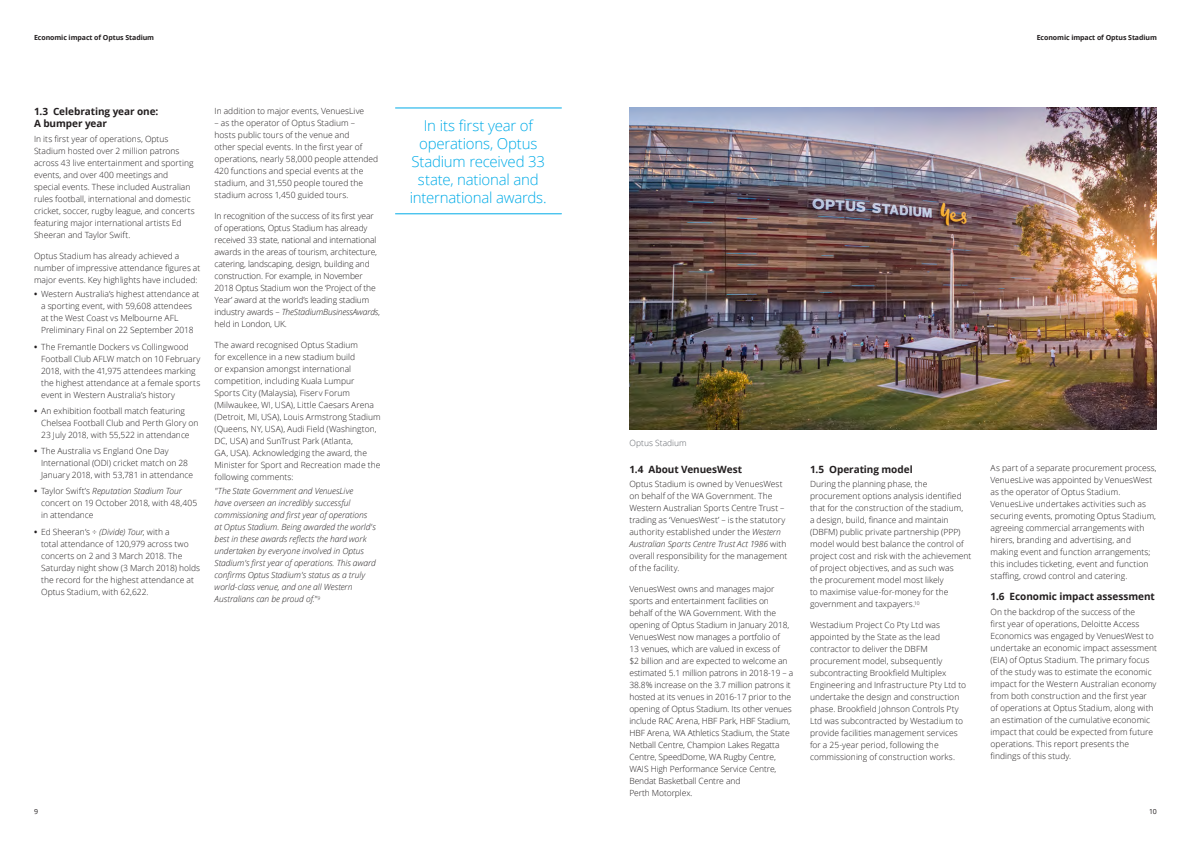
<style>
.page{position:relative;width:1191px;height:842px;background:#fff}
.page>*{position:absolute;margin:0;border:0;box-sizing:border-box;transform-origin:0 0}
.Quote_pullout_small{font:300 15px/18px "Open Sans";letter-spacing:-.015em;color:#00abe7;text-align:center}
.Subhead_A__8_5_12pt{font:700 10px/12px "Open Sans";letter-spacing:-.005em;color:#231f20}
.Body_copy__8_5_12pt{font:300 8.5px/12px "Open Sans";color:#231f20}
.Bullet_intro{font:300 8.5px/12px "Open Sans";letter-spacing:.005em;color:#231f20}
.Body_copy__8_5_12pt-2{font:italic 300 8.5px/12px "Open Sans";color:#231f20}
.Image_caption__8_5_1{font:300 8.5px "Open Sans";color:#5f6369}
.t1{font:700 7px "Open Sans";letter-spacing:-.01em;color:#231f20}
.t2{font:7px "Open Sans";color:#231f20}
.s1{font-weight:700}
.s2{font-style:italic}
</style>
<div class="page">
<img style="left:629px;top:108px;width:528px;height:321px">
<hr style="left:395px;top:108px;width:166px;height:1px;background:#00abe7">
<hr style="left:395px;top:213px;width:166px;height:1px;background:#00abe7">
<p class="t1" style="left:34px;top:32px;width:122px">Economic impact of Optus Stadium</p>
<p class="t1" style="left:1036px;top:32px;width:122px">Economic impact of Optus Stadium</p>
<p class="Subhead_A__8_5_12pt" style="left:34px;top:105px;width:126px">1.3 Celebrating year one:<br>A bumper year</p>
<p class="Body_copy__8_5_12pt" style="left:34px;top:133px;width:162px">In its first year of operations, Optus Stadium hosted over 2 million patrons across 43 live entertainment and sporting events, and over 400 meetings and special events. These included Australian rules football, international and domestic cricket, soccer, rugby league, and concerts featuring major international artists Ed Sheeran and Taylor Swift.</p>
<p class="Bullet_intro" style="left:34px;top:249px;width:168px">Optus Stadium has already achieved a number of impressive attendance figures at major events. Key highlights have included:</p>
<p class="Body_copy__8_5_12pt" style="left:41px;top:288px;width:160px;text-indent:-7px"><span class="s1">•</span> Western Australia’s highest attendance at a sporting event, with 59,608 attendees at the West Coast vs Melbourne AFL Preliminary Final on 22 September 2018</p>
<p class="Body_copy__8_5_12pt" style="left:41px;top:340px;width:161px;text-indent:-7px"><span class="s1">•</span> The Fremantle Dockers vs Collingwood Football Club AFLW match on 10 February 2018, with the 41,975 attendees marking the highest attendance at a female sports event in Western Australia’s history</p>
<p class="Body_copy__8_5_12pt" style="left:41px;top:405px;width:159px;text-indent:-7px"><span class="s1">•</span> An exhibition football match featuring<br>Chelsea Football Club and Perth Glory on<br>23 July 2018, with 55,522 in attendance</p>
<p class="Body_copy__8_5_12pt" style="left:41px;top:445px;width:153px;text-indent:-7px"><span class="s1">•</span> The Australia vs England One Day<br>International (ODI) cricket match on 28<br>January 2018, with 53,781 in attendance</p>
<p class="Body_copy__8_5_12pt" style="left:41px;top:485px;width:158px;text-indent:-7px"><span class="s1">•</span> Taylor Swift’s <span class="s2">Reputation Stadium Tour </span>concert on 19 October 2018, with 48,405 in attendance</p>
<p class="Body_copy__8_5_12pt" style="left:41px;top:525px;width:160px;text-indent:-7px"><span class="s1">•</span> Ed Sheeran’s ÷ <span class="s2">(Divide) Tour</span>, with a<br>total attendance of 120,979 across two concerts on 2 and 3 March 2018. The Saturday night show (3 March 2018) holds the record for the highest attendance at Optus Stadium, with 62,622.</p>
<p class="Body_copy__8_5_12pt" style="left:214px;top:105px;width:151px">In addition to major events, VenuesLive</p>
<p class="Body_copy__8_5_12pt" style="left:214px;top:117px;width:165px">– as the operator of Optus Stadium – hosts public tours of the venue and<br>other special events. In the first year of operations, nearly 58,000 people attended 420 functions and special events at the stadium, and 31,550 people toured the stadium across 1,450 guided tours.</p>
<p class="Body_copy__8_5_12pt" style="left:214px;top:210px;width:167px">In recognition of the success of its first year of operations, Optus Stadium has already received 33 state, national and international awards in the areas of tourism, architecture, catering, landscaping, design, building and construction. For example, in November 2018 Optus Stadium won the ‘Project of the Year’ award at the world’s leading stadium industry awards – <span class="s2">TheStadiumBusinessAwards</span>, held in London, UK.</p>
<p class="Bullet_intro" style="left:214px;top:338px;width:168px">The award recognised Optus Stadium<br>for excellence in a new stadium build<br>or expansion amongst international competition, including Kuala Lumpur Sports City (Malaysia), Fiserv Forum (Milwaukee, WI, USA), Little Caesars Arena (Detroit, MI, USA), Louis Armstrong Stadium (Queens, NY, USA), Audi Field (Washington, DC, USA) and SunTrust Park (Atlanta,<br>GA, USA). Acknowledging the award, the Minister for Sport and Recreation made the following comments:</p>
<p class="Body_copy__8_5_12pt-2" style="left:214px;top:485px;width:163px">"The State Government and VenuesLive<br>have overseen an incredibly successful commissioning and first year of operations at Optus Stadium. Being awarded the world's best in these awards reflects the hard work undertaken by everyone involved in Optus Stadium's first year of operations. This award confirms Optus Stadium's status as a truly world-class venue, and one all Western Australians can be proud of."<sup>9</sup></p>
<p class="Quote_pullout_small" style="left:410px;top:116px;width:138px">In its first year of operations, Optus<br>Stadium received 33 state, national and international awards.</p>
<p class="Image_caption__8_5_1" style="left:629px;top:437px;width:59px">Optus Stadium</p>
<p class="Subhead_A__8_5_12pt" style="left:629px;top:463px;width:114px">1.4 About VenuesWest</p>
<p class="Body_copy__8_5_12pt" style="left:629px;top:478px;width:159px">Optus Stadium is owned by VenuesWest on behalf of the WA Government. The Western Australian Sports Centre Trust – trading as ‘VenuesWest’ – is the statutory authority established under the <span class="s2">Western Australian Sports Centre Trust Act 1986</span> with overall responsibility for the management of the facility.</p>
<p class="Body_copy__8_5_12pt" style="left:629px;top:583px;width:165px">VenuesWest owns and manages major sports and entertainment facilities on behalf of the WA Government. With the opening of Optus Stadium in January 2018, VenuesWest now manages a portfolio of<br>13 venues, which are valued in excess of<br>$2 billion and are expected to welcome an estimated 5.1 million patrons in 2018-19 – a 38.8% increase on the 3.7 million patrons it hosted at its venues in 2016-17 prior to the opening of Optus Stadium. Its other venues include RAC Arena, HBF Park, HBF Stadium, HBF Arena, WA Athletics Stadium, the State Netball Centre, Champion Lakes Regatta Centre, SpeedDome, WA Rugby Centre, WAIS High Performance Service Centre, Bendat Basketball Centre and<br>Perth Motorplex.</p>
<p class="Subhead_A__8_5_12pt" style="left:810px;top:463px;width:104px">1.5 Operating model</p>
<p class="Body_copy__8_5_12pt" style="left:810px;top:478px;width:163px">During the planning phase, the procurement options analysis identified that for the construction of the stadium,<br>a design, build, finance and maintain (DBFM) public private partnership (PPP) model would best balance the control of project cost and risk with the achievement of project objectives, and as such was<br>the procurement model most likely<br>to maximise value-for-money for the government and taxpayers.<sup>10</sup></p>
<p class="Body_copy__8_5_12pt" style="left:810px;top:619px;width:158px">Westadium Project Co Pty Ltd was appointed by the State as the lead contractor to deliver the DBFM procurement model, subsequently subcontracting Brookfield Multiplex Engineering and Infrastructure Pty Ltd to undertake the design and construction phase. Brookfield Johnson Controls Pty Ltd was subcontracted by Westadium to provide facilities management services for a 25-year period, following the commissioning of construction works.</p>
<p class="Body_copy__8_5_12pt" style="left:990px;top:462px;width:168px">As part of a separate procurement process, VenuesLive was appointed by VenuesWest as the operator of Optus Stadium.<br>VenuesLive undertakes activities such as securing events, promoting Optus Stadium, agreeing commercial arrangements with hirers, branding and advertising, and making event and function arrangements; this includes ticketing, event and function staffing, crowd control and catering.</p>
<p class="Subhead_A__8_5_12pt" style="left:990px;top:590px;width:166px">1.6 Economic impact assessment</p>
<p class="Body_copy__8_5_12pt" style="left:990px;top:605px;width:168px">On the backdrop of the success of the<br>first year of operations, Deloitte Access Economics was engaged by VenuesWest to undertake an economic impact assessment (EIA) of Optus Stadium. The primary focus of the study was to estimate the economic impact for the Western Australian economy from both construction and the first year<br>of operations at Optus Stadium, along with an estimation of the cumulative economic impact that could be expected from future operations. This report presents the findings of this study.</p>
<p class="t2" style="left:34px;top:807px;width:6px">9</p>
<p class="t2" style="left:1149px;top:807px;width:9px">10</p>
</div>
